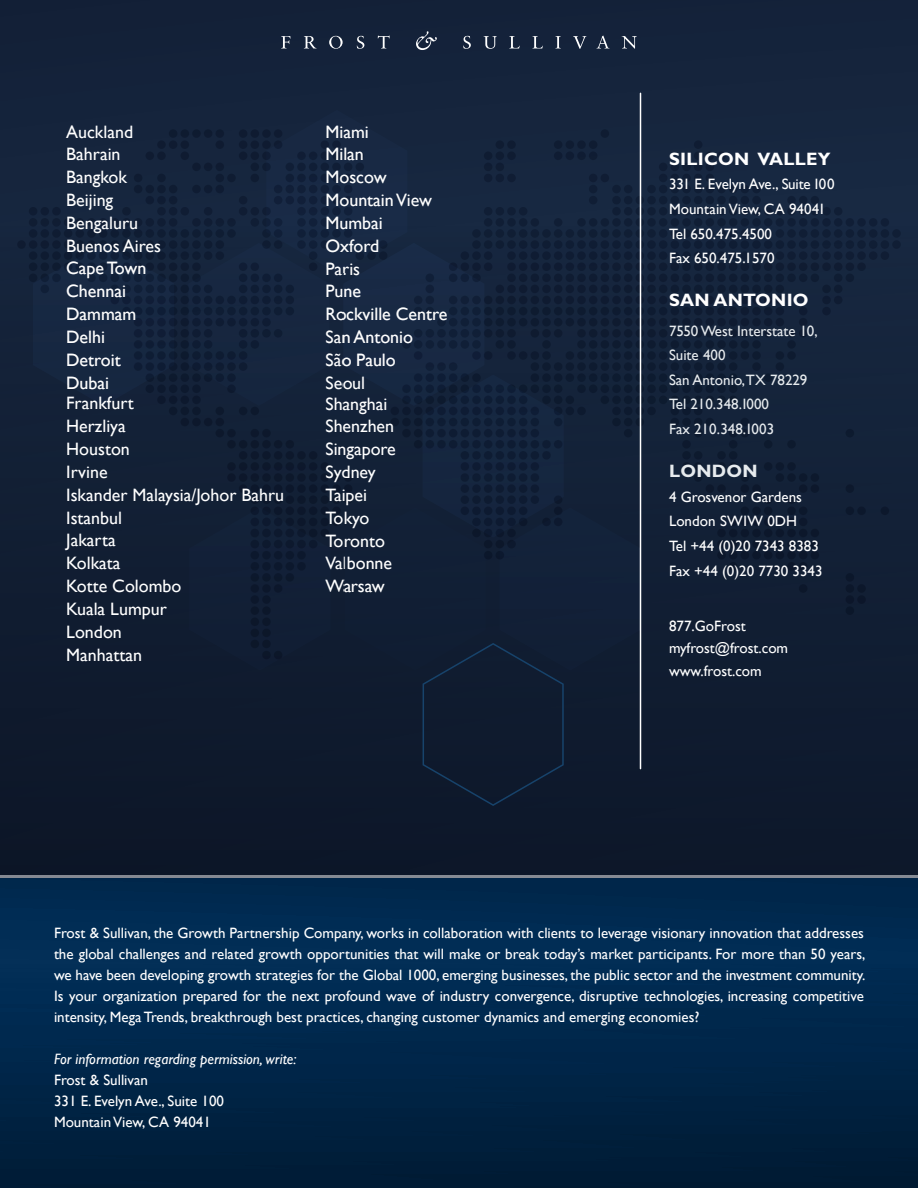
<style>
.page{position:relative;width:918px;height:1188px;background:#fff}
.page>*{position:absolute;margin:0;border:0;box-sizing:border-box;transform-origin:0 0}
.t1{font:18px/22.8px "Gill Sans";color:#fff}
.t2{font:700 18px "Gill Sans";letter-spacing:.015em;color:#fff}
.t3{font:700 18px "Gill Sans";letter-spacing:.015em;color:#e7ebee}
.t4{font:15px/21px "Gill Sans";color:#fff;text-align:justify}
.t5{font:15px/24.6px "Gill Sans";color:#fff}
.t6{font:15px/24.6px "Gill Sans";color:#e7ebee}
.t7{font:italic 15px "Gill Sans";color:#fff}
</style>
<div class="page">
<div style="left:0;top:877px;width:918px;height:311px;background:linear-gradient(to bottom,#012e58,#001e39)"></div>
<div style="left:0;top:0;width:918px;height:877px;background:#121f34"></div>
<hr style="left:0;top:875px;width:918px;height:2px;background:#fff">
<svg style="left:641px;top:129px;width:260px;height:308px;fill:#15253d"></svg>
<svg style="left:17px;top:171px;width:171px;height:87px;fill:#16263e"></svg>
<svg style="left:281px;top:36px;width:9px;height:13px"></svg>
<svg style="left:304px;top:36px;width:12px;height:13px"></svg>
<svg style="left:329px;top:36px;width:14px;height:13px"></svg>
<svg style="left:357px;top:36px;width:7px;height:13px"></svg>
<svg style="left:378px;top:36px;width:12px;height:13px"></svg>
<svg style="left:463px;top:36px;width:8px;height:13px"></svg>
<svg style="left:484px;top:36px;width:13px;height:13px"></svg>
<svg style="left:509px;top:36px;width:11px;height:13px"></svg>
<svg style="left:533px;top:36px;width:10px;height:13px"></svg>
<svg style="left:555px;top:36px;width:6px;height:13px"></svg>
<svg style="left:573px;top:36px;width:13px;height:13px"></svg>
<svg style="left:597px;top:36px;width:12px;height:13px"></svg>
<svg style="left:622px;top:36px;width:15px;height:13px"></svg>
<svg style="left:416px;top:31px;width:21px;height:19px"></svg>
<hr style="left:640px;top:93px;width:1px;height:676px;background:#fff">
<svg style="left:33px;top:243px;width:141px;height:162px"></svg>
<svg style="left:188px;top:110px;width:453px;height:696px"></svg>
<p class="t1" style="left:66px;top:120px;width:96px">Auckland<br>Bahrain<br>Bangkok<br>Beijing<br>Bengaluru<br>Buenos Aires<br>Cape Town<br>Chennai<br>Dammam<br>Delhi<br>Detroit<br>Dubai</p>
<p class="t1" style="left:66px;top:392px;width:220px">Frankfurt<br>Herzliya<br>Houston<br>Irvine<br>Iskander Malaysia/Johor Bahru<br>Istanbul<br>Jakarta<br>Kolkata<br>Kotte Colombo<br>Kuala Lumpur<br>London<br>Manhattan</p>
<p class="t1" style="left:325px;top:120px;width:123px">Miami<br>Milan<br>Moscow<br>Mountain View<br>Mumbai<br>Oxford<br>Paris<br>Pune<br>Rockville Centre<br>San Antonio<br>São Paulo<br>Seoul</p>
<p class="t1" style="left:325px;top:392px;width:72px">Shanghai<br>Shenzhen<br>Singapore<br>Sydney<br>Taipei<br>Tokyo<br>Toronto<br>Valbonne<br>Warsaw</p>
<p class="t2" style="left:669px;top:148px;width:163px">SILICON VALLEY</p>
<p class="t5" style="left:669px;top:172px;width:167px">331 E. Evelyn Ave., Suite 100<br>Mountain View, CA 94041<br>Tel 650.475.4500<br>Fax 650.475.1570</p>
<p class="t2" style="left:669px;top:290px;width:141px">SAN ANTONIO</p>
<p class="t6" style="left:669px;top:318px;width:150px">7550 West Interstate 10,<br>Suite 400<br>San Antonio,TX 78229<br>Tel 210.348.1000<br>Fax 210.348.1003</p>
<p class="t3" style="left:669px;top:460px;width:90px">LONDON</p>
<p class="t5" style="left:669px;top:485px;width:155px">4 Grosvenor Gardens<br>London SW1W 0DH<br>Tel +44 (0)20 7343 8383<br>Fax +44 (0)20 7730 3343</p>
<p class="t5" style="left:669px;top:615px;width:121px;line-height:22.5px">877.GoFrost myfrost@frost.com www.frost.com</p>
<p class="t4" style="left:54px;top:922px;width:813px">Frost &amp; Sullivan, the Growth Partnership Company, works in collaboration with clients to leverage visionary innovation that addresses the global challenges and related growth opportunities that will make or break today’s market participants. For more than 50 years, we have been developing growth strategies for the Global 1000, emerging businesses, the public sector and the investment community.<br>Is your organization prepared for the next profound wave of industry convergence, disruptive technologies, increasing competitive intensity, Mega Trends, breakthrough best practices, changing customer dynamics and emerging economies?</p>
<p class="t7" style="left:54px;top:1050px;width:244px">For information regarding permission, write:</p>
<p class="t4" style="left:54px;top:1069px;width:172px;text-align:left">Frost &amp; Sullivan<br>331 E. Evelyn Ave., Suite 100<br>Mountain View, CA 94041</p>
</div>
